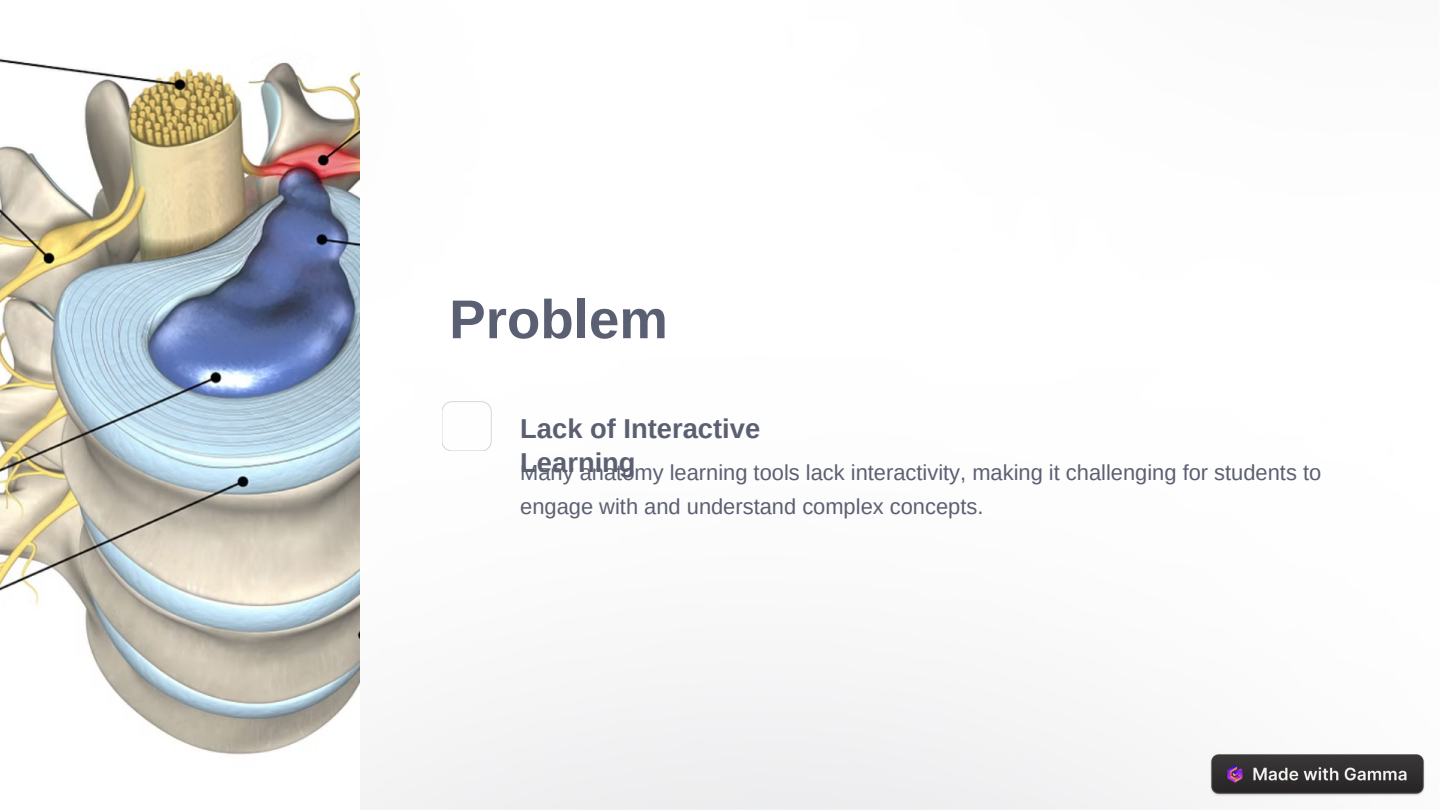
<style>
.page{position:relative;width:1440px;height:810px;background:#fff}
.page>*{position:absolute;margin:0;border:0;box-sizing:border-box;transform-origin:0 0}
.t1{font:700 54.7px "Arimo";color:#5b5f72}
.t2{font:700 27.3px/33.8px "Arimo";color:#5b5f71}
.t3{font:21.9px/34.5px "Arimo";color:#5b5f71}
</style>
<div class="page">
<img style="left:0;top:58px;width:360px;height:697px">
<svg style="left:442px;top:401px;width:50px;height:50px"></svg>
<img style="left:1209px;top:754px;width:216px;height:43px">
<h1 class="t1" style="left:449px;top:289px;width:220px">Problem</h1>
<h2 class="t2" style="left:520px;top:412px;width:241px">Lack of Interactive<br>Learning</h2>
<p class="t3" style="left:520px;top:455px;width:802px">Many anatomy learning tools lack interactivity, making it challenging for students to engage with and understand complex concepts.</p>
</div>
